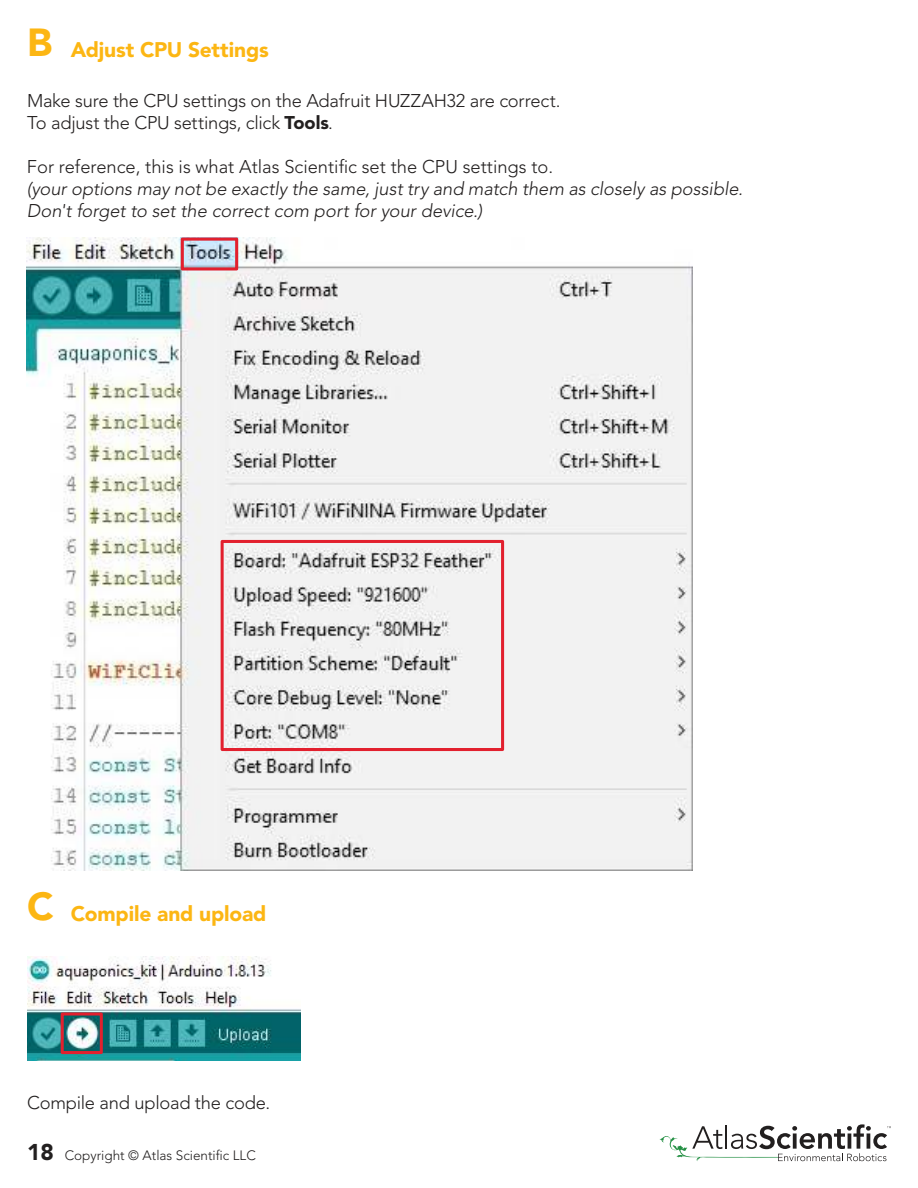
<style>
.page{position:relative;width:918px;height:1188px;background:#fff}
.page>*{position:absolute;margin:0;border:0;box-sizing:border-box;transform-origin:0 0}
.t1{font:900 21px "Avenir LT Pro";letter-spacing:-.01em;color:#fcb613}
.t2{font:300 18.3px/22px "Avenir LT Pro";letter-spacing:-.01em;color:#221f1f}
.t3{font:italic 300 18.3px/22px "Avenir LT Pro";letter-spacing:-.005em;color:#221f1f}
.t4{font:300 13.5px "Avenir LT Pro";color:#221f1f}
.s1{font-size:38.85px}
.s2{font-weight:900}
.s3{font-weight:900;font-size:22.65px}
</style>
<div class="page">
<img style="left:27px;top:238px;width:665px;height:633px">
<div style="left:181px;top:238px;width:57px;height:33px;border:3px solid #e2202e"></div>
<div style="left:221px;top:540px;width:283px;height:211px;border:3px solid #e2202e"></div>
<img style="left:27px;top:957px;width:273px;height:103px">
<div style="left:61px;top:1012px;width:42px;height:42px;border:3px solid #e2202e"></div>
<svg style="left:660px;top:1124px;width:231px;height:37px"></svg>
<p class="t1" style="left:27px;top:41px;width:243px"><span class="s1">B</span> Adjust CPU Settings</p>
<p class="t2" style="left:27px;top:91px;width:535px">Make sure the CPU settings on the Adafruit HUZZAH32 are correct.<br>To adjust the CPU settings, click <span class="s2">Tools</span>.</p>
<p class="t2" style="left:27px;top:157px;width:528px">For reference, this is what Atlas Scientific set the CPU settings to.</p>
<p class="t3" style="left:27px;top:179px;width:717px">(your options may not be exactly the same, just try and match them as closely as possible.<br>Don't forget to set the correct com port for your device.)</p>
<p class="t1" style="left:27px;top:905px;width:241px"><span class="s1">C</span> Compile and upload</p>
<p class="t2" style="left:27px;top:1093px;width:245px">Compile and upload the code.</p>
<p class="t4" style="left:27px;top:1150px;width:230px"><span class="s3">18</span> Copyright © Atlas Scientific LLC</p>
</div>
